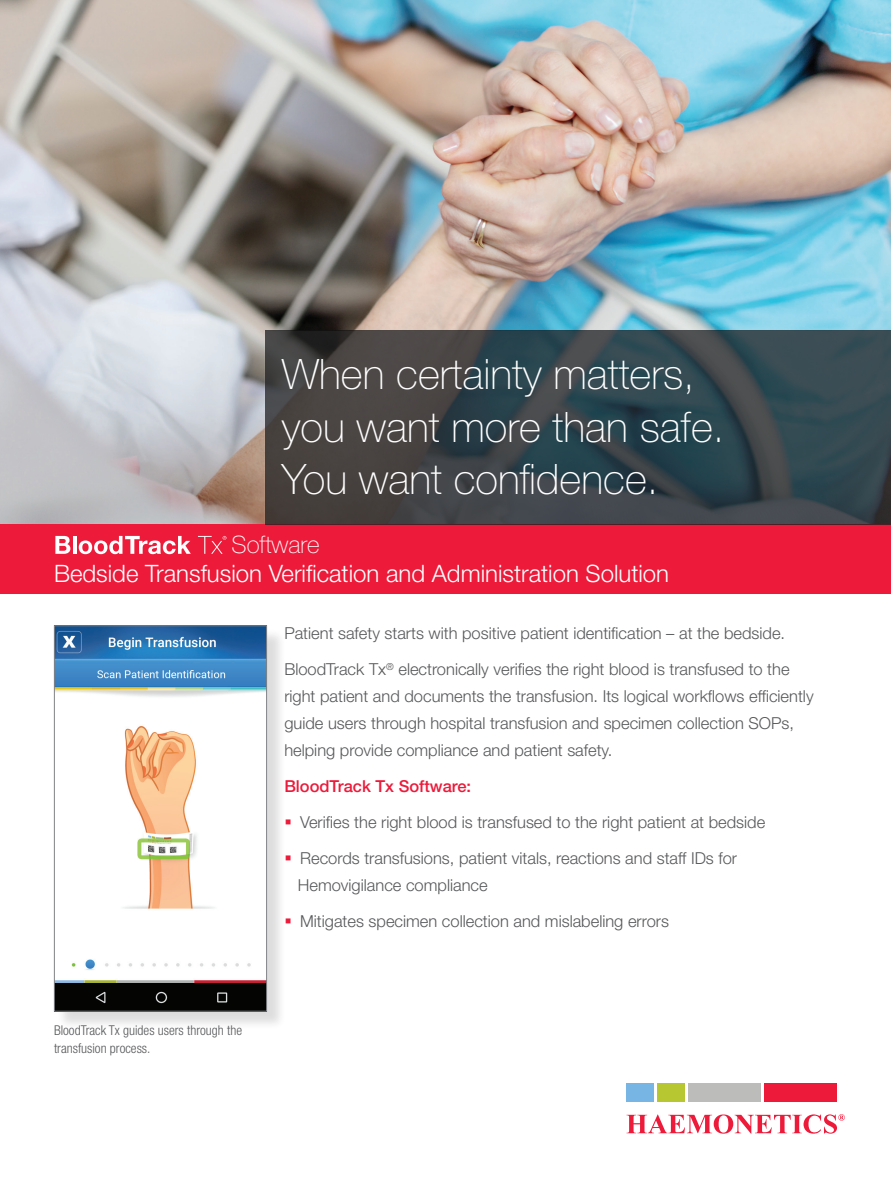
<style>
.page{position:relative;width:891px;height:1188px;background:#fff}
.page>*{position:absolute;margin:0;border:0;box-sizing:border-box;transform-origin:0 0}
.t1{font:100 42px/52.5px "Helvetica Neue LT Std";color:#fff}
.t2{font:300 24px "Helvetica Neue LT Std";color:#fff}
.t3{font:100 24px "Helvetica Neue LT Std";color:#fff}
.t4{font:300 16.5px/36px "Helvetica Neue LT Std";color:#57585a}
.t5{font:500 16.5px "Helvetica Neue LT Std";color:#ed1a3a}
.t6{font:300 condensed 13.5px/18px "Helvetica Neue LT Std";color:#57585a}
</style>
<div class="page">
<div style="left:56px;top:628px;width:230px;height:403px;background:#231f20;opacity:.15"></div>
<img style="left:56px;top:627px;width:209px;height:383px">
<div style="left:54px;top:625px;width:213px;height:387px;border:1px solid #808285"></div>
<img style="left:0;top:0;width:891px;height:525px">
<div style="left:0;top:525px;width:891px;height:69px;background:#ed1a3a"></div>
<div style="left:764px;top:1083px;width:73px;height:19px;background:#ed1a3a"></div>
<div style="left:626px;top:1083px;width:27px;height:19px;background:#77b6e4"></div>
<div style="left:657px;top:1083px;width:27px;height:19px;background:#b7c732"></div>
<div style="left:688px;top:1083px;width:73px;height:19px;background:#bcbdbb"></div>
<svg style="left:627px;top:1114px;width:218px;height:20px"></svg>
<svg style="left:265px;top:330px;width:626px;height:195px;background:#3a4449"></svg>
<svg style="left:55px;top:536px;width:15px;height:18px"></svg>
<hr style="left:73px;top:536px;width:3px;height:18px;background:#fff">
<svg style="left:79px;top:536px;width:112px;height:18px"></svg>
<svg style="left:198px;top:536px;width:29px;height:18px"></svg>
<h1 class="t1" style="left:282px;top:348px;width:444px">When certainty matters, you want more than safe.<br>You want confidence.</h1>
<h2 class="t3" style="left:232px;top:531px;width:90px">Software</h2>
<h2 class="t2" style="left:54px;top:559px;width:617px">Bedside Transfusion Verification and Administration Solution</h2>
<p class="t6" style="left:54px;top:1021px;width:190px">BloodTrack Tx guides users through the transfusion process.</p>
<p class="t4" style="left:284px;top:615px;width:507px">Patient safety starts with positive patient identification – at the bedside.<br>BloodTrack Tx<sup>®</sup> electronically verifies the right blood is transfused to the</p>
<p class="t4" style="left:284px;top:682px;width:531px;line-height:27px">right patient and documents the transfusion. Its logical workflows efficiently guide users through hospital transfusion and specimen collection SOPs, helping provide compliance and patient safety.</p>
<p class="t5" style="left:284px;top:776px;width:188px">BloodTrack Tx Software:</p>
<p class="t4" style="left:300px;top:804px;width:467px">Verifies the right blood is transfused to the right patient at bedside<br>Records transfusions, patient vitals, reactions and staff IDs for</p>
<p class="t4" style="left:298px;top:867px;width:373px">Hemovigilance compliance<br>Mitigates specimen collection and mislabeling errors</p>
</div>
